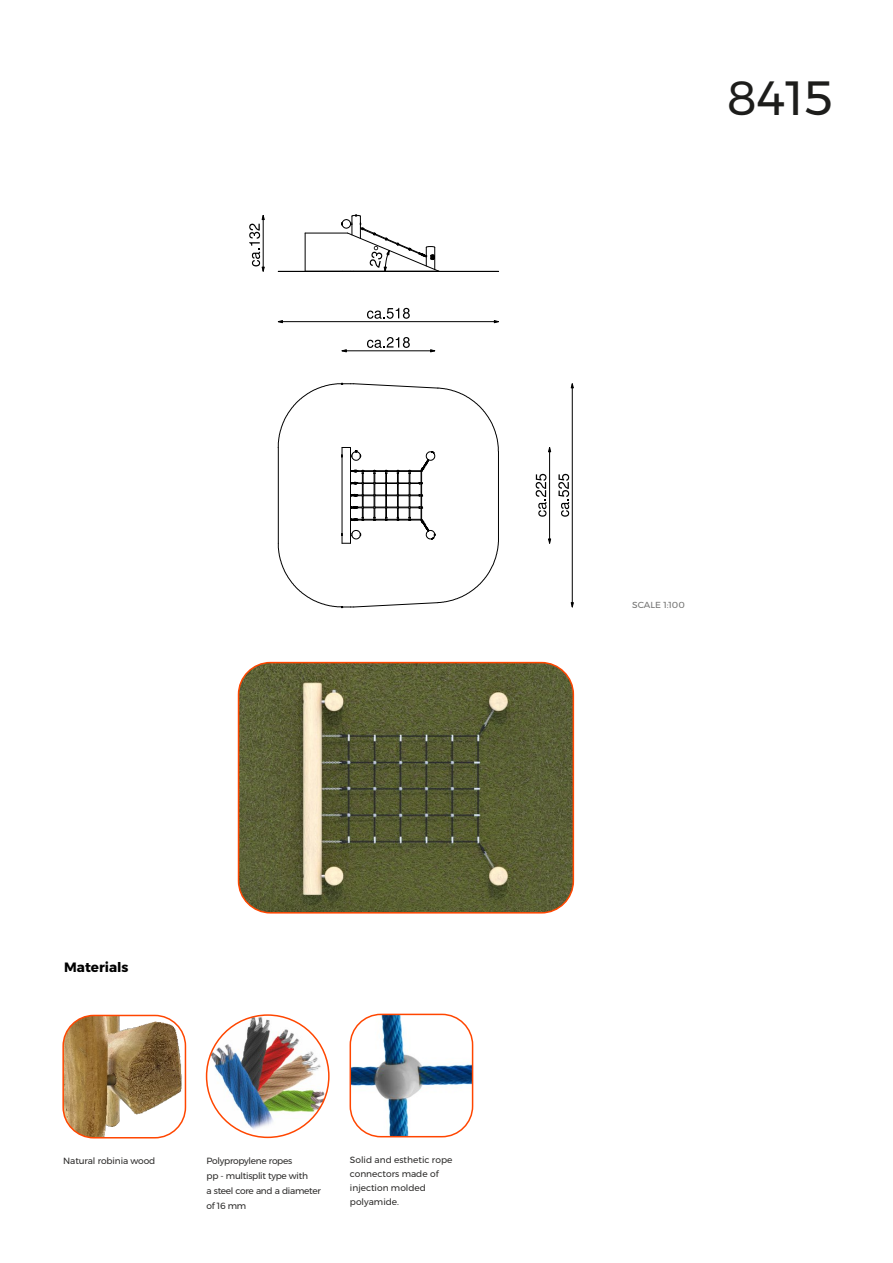
<style>
.page{position:relative;width:893px;height:1263px;background:#fff}
.page>*{position:absolute;margin:0;border:0;box-sizing:border-box;transform-origin:0 0}
.t1{font:48px "Montserrat";color:#1d1d1b}
.t2{font:700 13.5px "Montserrat";color:#000}
.t3{font:9px/14.2px "Montserrat";letter-spacing:-.01em;color:#2b2a29}
.t4{font:9px/15px "Montserrat";letter-spacing:-.03em;color:#2b2a29}
.t5{font:8.7px "Montserrat";color:#727271}
</style>
<div class="page">
<svg style="left:65px;top:1015px;width:120px;height:123px"></svg>
<div style="left:62px;top:1015px;width:124px;height:123px;border:2px solid #ff4600;border-radius:31px"></div>
<img style="left:207px;top:1015px;width:122px;height:122px;border-radius:50%">
<div style="left:206px;top:1014px;width:124px;height:124px;border:2px solid #ff4600;border-radius:50%"></div>
<img style="left:350px;top:1014px;width:123px;height:123px;border-radius:31px">
<div style="left:350px;top:1014px;width:123px;height:123px;border:2px solid #ff4600;border-radius:31px"></div>
<img style="left:239px;top:663px;width:334px;height:250px;border-radius:32px">
<div style="left:238px;top:662px;width:336px;height:251px;border:2px solid #ff4600;border-radius:32px"></div>
<hr style="left:305px;top:233px;width:43px;height:1px;background:#000">
<hr style="left:305px;top:233px;width:1px;height:38px;background:#000">
<hr style="left:278px;top:271px;width:64px;height:1px;background:#000">
<hr style="left:438px;top:271px;width:60px;height:1px;background:#000">
<svg style="left:249px;top:215px;width:16px;height:57px"></svg>
<svg style="left:277px;top:382px;width:222px;height:227px"></svg>
<svg style="left:367px;top:337px;width:43px;height:11px"></svg>
<hr style="left:342px;top:350px;width:93px;height:1px;background:#000">
<svg style="left:558px;top:474px;width:11px;height:43px"></svg>
<hr style="left:572px;top:384px;width:1px;height:223px;background:#000">
<svg style="left:430px;top:349px;width:6px;height:4px"></svg>
<svg style="left:341px;top:349px;width:6px;height:4px"></svg>
<svg style="left:570px;top:602px;width:4px;height:6px"></svg>
<svg style="left:570px;top:383px;width:4px;height:6px"></svg>
<svg style="left:341px;top:214px;width:99px;height:58px"></svg>
<svg style="left:536px;top:474px;width:10px;height:43px"></svg>
<hr style="left:549px;top:447px;width:1px;height:96px;background:#000">
<svg style="left:367px;top:308px;width:43px;height:11px"></svg>
<hr style="left:278px;top:321px;width:220px;height:1px;background:#000">
<svg style="left:548px;top:538px;width:4px;height:6px"></svg>
<h1 class="t1" style="left:726px;top:68px;width:108px">8415</h1>
<h2 class="t2" style="left:64px;top:959px;width:66px">Materials</h2>
<p class="t3" style="left:63px;top:1153px;width:94px">Natural robinia wood</p>
<p class="t4" style="left:207px;top:1153px;width:116px">Polypropylene ropes<br>pp - multisplit type with<br>a steel core and a diameter of 16 mm</p>
<p class="t3" style="left:350px;top:1152px;width:104px">Solid and esthetic rope connectors made of injection molded polyamide.</p>
<p class="t5" style="left:632px;top:599px;width:54px">SCALE 1:100</p>
</div>
